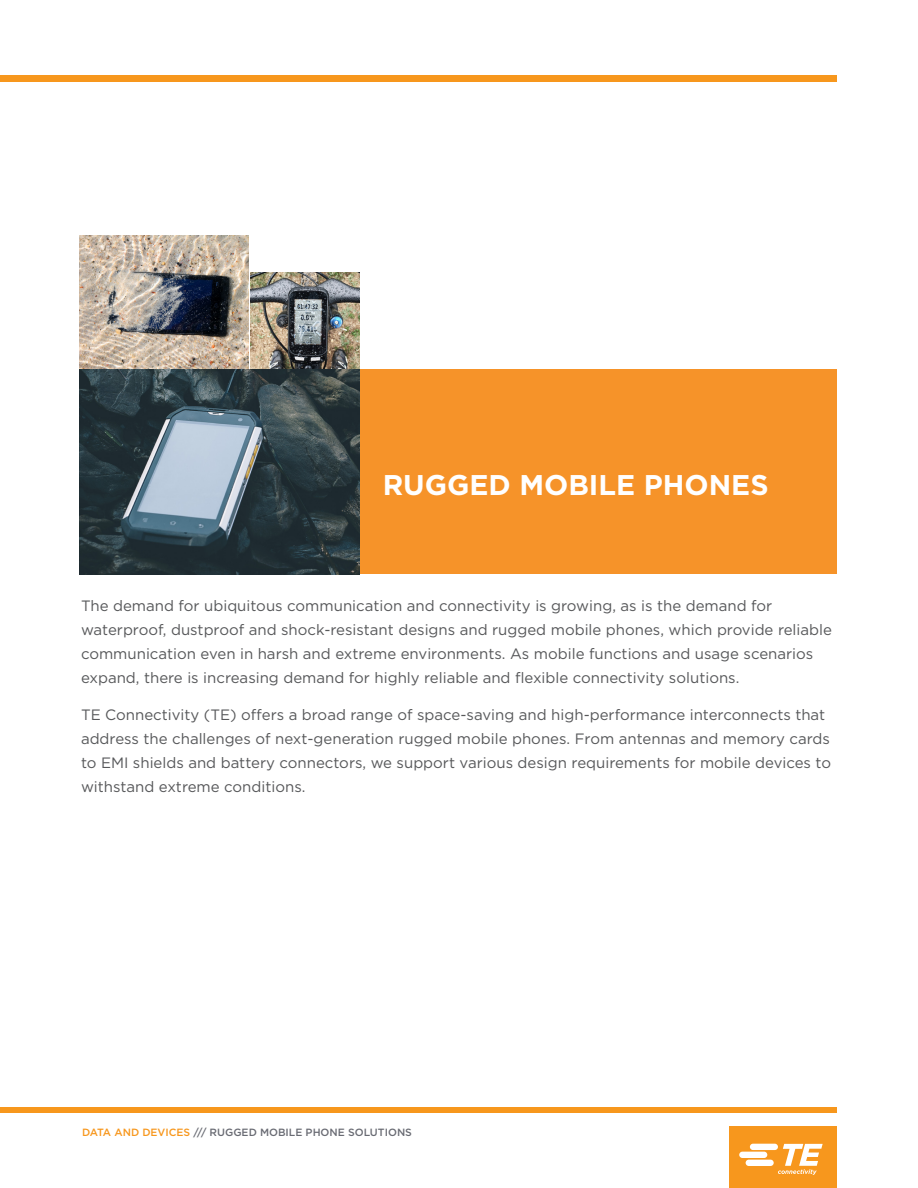
<style>
.page{position:relative;width:918px;height:1188px;background:#fff}
.page>*{position:absolute;margin:0;border:0;box-sizing:border-box;transform-origin:0 0}
.Orange_BODY_HEADINGS{font:700 28.5px "Gotham";color:#fff}
.Orange_BODY_HEADINGS-2{font:15px/24px "Gotham";color:#57585a}
.B_Footer_Info{font:500 10.5px "Gotham";color:#696b73}
.s1{color:#f7971d}
</style>
<div class="page">
<img style="left:80px;top:236px;width:168px;height:132px">
<img style="left:251px;top:272px;width:109px;height:96px">
<div style="left:360px;top:370px;width:476px;height:204px;background:#f69329"></div>
<img style="left:80px;top:370px;width:280px;height:204px">
<div style="left:0;top:76px;width:837px;height:6px;background:#f7971d"></div>
<div style="left:0;top:1107px;width:837px;height:6px;background:#f7971d"></div>
<div style="left:729px;top:1126px;width:108px;height:62px;background:#f7971d"></div>
<svg style="left:739px;top:1144px;width:84px;height:31px"></svg>
<p class="Orange_BODY_HEADINGS" style="left:383px;top:466px;width:387px">RUGGED MOBILE PHONES</p>
<p class="Orange_BODY_HEADINGS-2" style="left:81px;top:593px;width:753px">The demand for ubiquitous communication and connectivity is growing, as is the demand for waterproof, dustproof and shock-resistant designs and rugged mobile phones, which provide reliable communication even in harsh and extreme environments. As mobile functions and usage scenarios expand, there is increasing demand for highly reliable and flexible connectivity solutions.</p>
<p class="Orange_BODY_HEADINGS-2" style="left:81px;top:702px;width:752px">TE Connectivity (TE) offers a broad range of space-saving and high-performance interconnects that address the challenges of next-generation rugged mobile phones. From antennas and memory cards to EMI shields and battery connectors, we support various design requirements for mobile devices to withstand extreme conditions.</p>
<p class="B_Footer_Info" style="left:82px;top:1126px;width:331px"><span class="s1">DATA AND DEVICES</span> /// RUGGED MOBILE PHONE SOLUTIONS</p>
</div>
